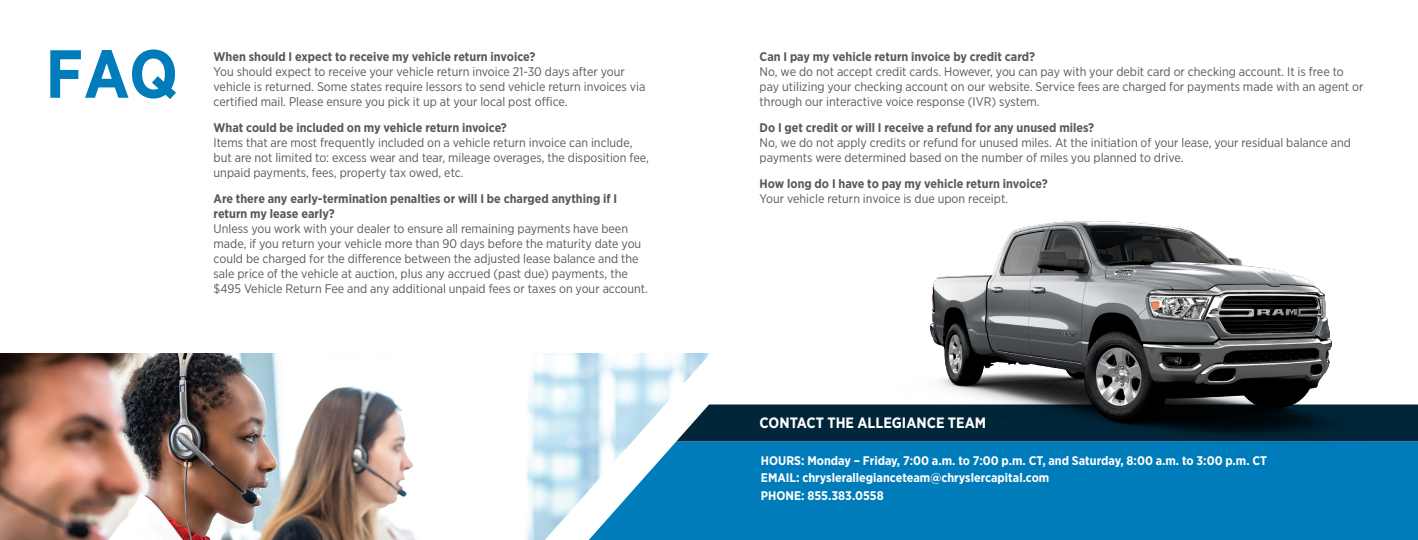
<style>
.page{position:relative;width:1418px;height:540px;background:#fff}
.page>*{position:absolute;margin:0;border:0;box-sizing:border-box;transform-origin:0 0}
.t1{font:700 67.88px "Gotham Narrow";color:#007cba}
.t2{font:700 15px "Gotham Narrow";color:#fff}
.t3{font:12.5px/15px "Gotham Narrow";color:#58595b}
.t4{font:700 12.5px/15px "Gotham Narrow";color:#58595b}
.t5{font:700 12.5px/17.5px "Gotham Narrow";color:#fff}
</style>
<div class="page">
<img style="left:0;top:354px;width:545px;height:186px">
<svg style="left:545px;top:354px;width:873px;height:186px"></svg>
<div style="left:589px;top:441px;width:829px;height:99px;background:#007cba"></div>
<svg style="left:676px;top:404px;width:741px;height:37px;background:#153749"></svg>
<img style="left:876px;top:221px;width:491px;height:246px">
<h1 class="t1" style="left:46px;top:30px;width:134px">FAQ</h1>
<p class="t4" style="left:759px;top:49px;width:277px">Can I pay my vehicle return invoice by credit card?</p>
<p class="t4" style="left:214px;top:49px;width:323px">When should I expect to receive my vehicle return invoice?</p>
<p class="t3" style="left:214px;top:63px;width:433px">You should expect to receive your vehicle return invoice 21-30 days after your vehicle is returned. Some states require lessors to send vehicle return invoices via certified mail. Please ensure you pick it up at your local post office.</p>
<p class="t4" style="left:214px;top:120px;width:295px">What could be included on my vehicle return invoice?</p>
<p class="t3" style="left:214px;top:135px;width:437px">Items that are most frequently included on a vehicle return invoice can include, but are not limited to: excess wear and tear, mileage overages, the disposition fee, unpaid payments, fees, property tax owed, etc.</p>
<p class="t4" style="left:214px;top:191px;width:405px">Are there any early-termination penalties or will I be charged anything if I return my lease early?</p>
<p class="t3" style="left:214px;top:221px;width:436px">Unless you work with your dealer to ensure all remaining payments have been made, if you return your vehicle more than 90 days before the maturity date you could be charged for the difference between the adjusted lease balance and the sale price of the vehicle at auction, plus any accrued (past due) payments, the $495 Vehicle Return Fee and any additional unpaid fees or taxes on your account.</p>
<p class="t3" style="left:759px;top:63px;width:605px">No, we do not accept credit cards. However, you can pay with your debit card or checking account. It is free to pay utilizing your checking account on our website. Service fees are charged for payments made with an agent or through our interactive voice response (IVR) system.</p>
<p class="t4" style="left:759px;top:120px;width:336px">Do I get credit or will I receive a refund for any unused miles?</p>
<p class="t3" style="left:759px;top:135px;width:593px">No, we do not apply credits or refund for unused miles. At the initiation of your lease, your residual balance and payments were determined based on the number of miles you planned to drive.</p>
<p class="t4" style="left:759px;top:176px;width:290px">How long do I have to pay my vehicle return invoice?</p>
<p class="t3" style="left:759px;top:191px;width:250px">Your vehicle return invoice is due upon receipt.</p>
<p class="t2" style="left:759px;top:413px;width:228px">CONTACT THE ALLEGIANCE TEAM</p>
<p class="t5" style="left:761px;top:452px;width:508px">HOURS: Monday – Friday, 7:00 a.m. to 7:00 p.m. CT, and Saturday, 8:00 a.m. to 3:00 p.m. CT<br>EMAIL: chryslerallegianceteam@chryslercapital.com<br>PHONE: 855.383.0558</p>
</div>
